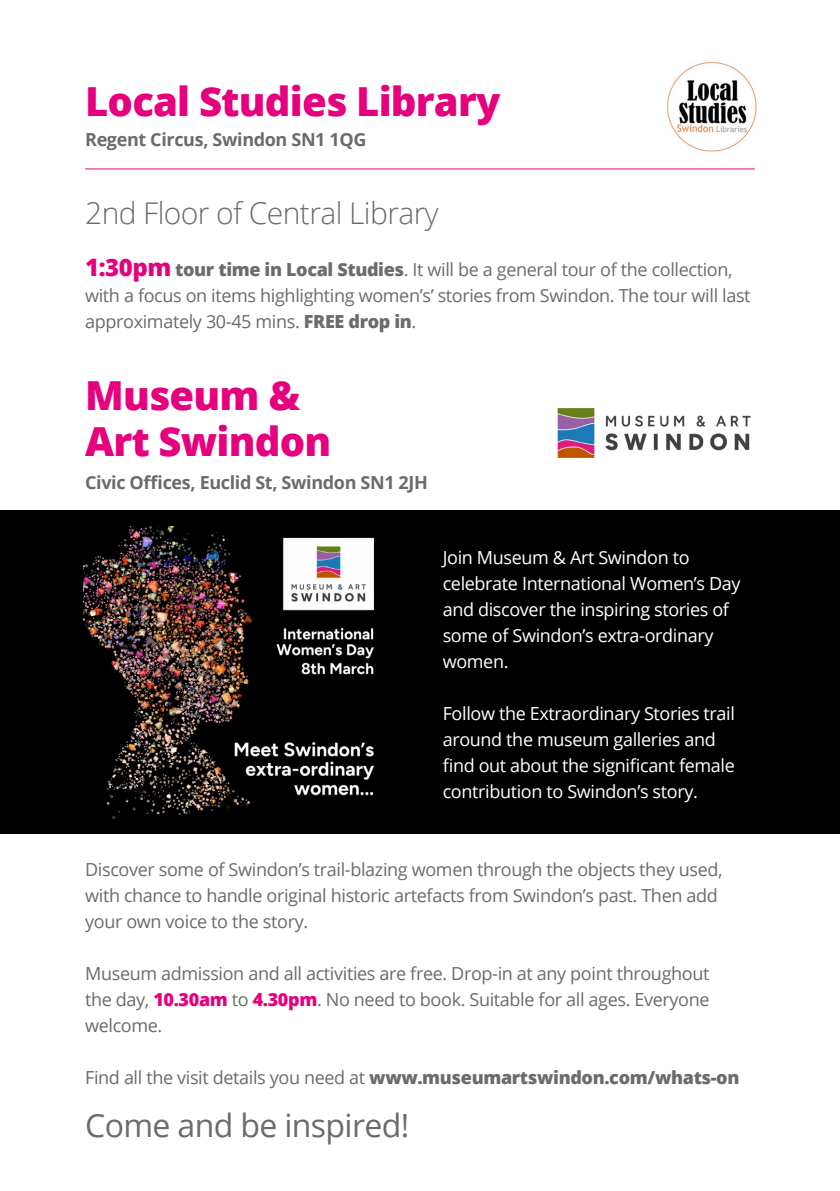
<style>
.page{position:relative;width:840px;height:1191px;background:#fff}
.page>*{position:absolute;margin:0;border:0;box-sizing:border-box;transform-origin:0 0}
.t1{font:800 40px/46px "Open Sans";letter-spacing:-.02em;color:#e6007d}
.t2{font:32px "Open Sans";letter-spacing:-.02em;color:#6b6b6a}
.t3{font:300 30px "Open Sans";letter-spacing:-.02em;color:#6b6b6a}
.t4{font:18px/26px "Open Sans";letter-spacing:-.02em;color:#6b6b6a}
.t5{font:18px/26px "Open Sans";letter-spacing:-.02em;color:#fff}
.t6{font:800 18px "Open Sans";letter-spacing:-.02em;color:#6b6b6a}
.t7{font:700 18px "Open Sans";letter-spacing:-.02em;color:#6b6b6a}
.s1{font-weight:800;font-size:24px;color:#e6007d}
.s2{font-weight:800}
.s3{font-weight:800;color:#e6007d}
.s4{font-weight:400}
</style>
<div class="page">
<div style="left:0;top:510px;width:839px;height:323px;background:#000"></div>
<hr style="left:85px;top:168px;width:669px;height:1px;background:#e6007d">
<img style="left:84px;top:526px;width:290px;height:293px">
<img style="left:666px;top:61px;width:92px;height:91px">
<img style="left:557px;top:408px;width:194px;height:50px">
<h1 class="t1" style="left:85px;top:76px;width:416px">Local Studies Library</h1>
<p class="t7" style="left:85px;top:127px;width:283px">Regent Circus, Swindon SN1 1QG</p>
<h3 class="t3" style="left:85px;top:193px;width:355px">2nd Floor of Central Library</h3>
<p class="t4" style="left:85px;top:256px;width:666px"><span class="s1">1:30pm</span> <span class="s2">tour time in Local Studies</span>. It will be a general tour of the collection, with a focus on items highlighting women’s’ stories from Swindon. The tour will last approximately 30-45 mins. <span class="s2">FREE drop in</span>.</p>
<h1 class="t1" style="left:85px;top:370px;width:247px">Museum &amp;<br>Art Swindon</h1>
<p class="t7" style="left:85px;top:469px;width:344px">Civic Offices, Euclid St, Swindon SN1 2JH</p>
<p class="t5" style="left:442px;top:544px;width:299px">Join Museum &amp; Art Swindon to celebrate International Women’s Day and discover the inspiring stories of some of Swindon’s extra-ordinary women.</p>
<p class="t5" style="left:442px;top:700px;width:293px">Follow the Extraordinary Stories trail around the museum galleries and find out about the significant female contribution to Swindon’s story.</p>
<p class="t4" style="left:85px;top:856px;width:638px">Discover some of Swindon’s trail-blazing women through the objects they used, with chance to handle original historic artefacts from Swindon’s past. Then add your own voice to the story.</p>
<p class="t4" style="left:85px;top:960px;width:625px;text-align:justify">Museum admission and all activities are free. Drop-in at any point throughout the day, <span class="s3">10.30am</span> to <span class="s3">4.30pm</span>. No need to book. Suitable for all ages. Everyone welcome.</p>
<p class="t6" style="left:85px;top:1064px;width:655px"><span class="s4">Find all the visit details you need at</span> www.museumartswindon.com/whats-on</p>
<h2 class="t2" style="left:85px;top:1103px;width:325px">Come and be inspired!</h2>
</div>
